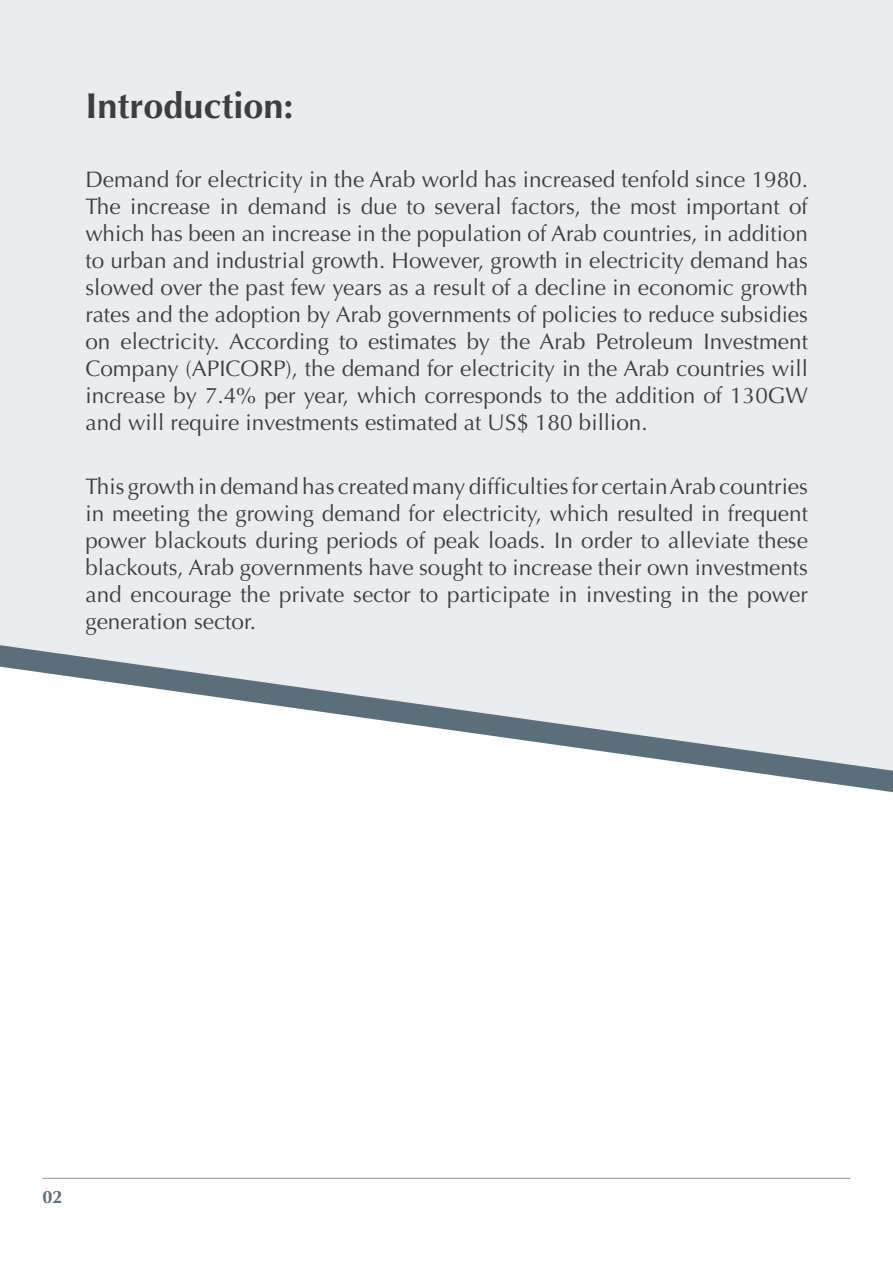
<style>
.page{position:relative;width:893px;height:1263px;background:#fff}
.page>*{position:absolute;margin:0;border:0;box-sizing:border-box;transform-origin:0 0}
.Heading{font:700 36px "Optima";color:#3e3e3f}
.Heading-2{font:22.5px/27px "Optima";color:#3e3e3f;text-align:justify}
.t1{font:700 18px "Optima";color:#5b6f7b}
</style>
<div class="page">
<hr style="left:43px;top:1178px;width:807px;height:1px;background:#939598">
<div style="left:0;top:0;width:893px;height:645px;background:#eaedf0"></div>
<svg style="left:0;top:645px;width:893px;height:147px"></svg>
<p class="Heading" style="left:85px;top:85px;width:210px">Introduction:</p>
<p class="Heading-2" style="left:85px;top:166px;width:724px">Demand for electricity in the Arab world has increased tenfold since 1980.<br>The increase in demand is due to several factors, the most important of which has been an increase in the population of Arab countries in, addition to urban and industrial growth. However, growth in electricity demand has slowed over the past few years as a result of a decline in economic growth rates and the adoption by Arab governments of policies to reduce subsidies on electricity. According to estimates by the Arab Petroleum Investment Company (APICORP ,) the demand for electricity in the Arab countries will increase by 7.4% per year, which corresponds to the addition of 130GW and will require investments estimated at US$ 180 billion.</p>
<p class="Heading-2" style="left:85px;top:473px;width:724px">ThisgrowthindemandhascreatedmanydifficultiesforcertainArabcountries in meeting the growing demand for electricity, which resulted in frequent power blackouts during periods of peak loads. In order to alleviate these blackouts, Arab governments have sought to increase their own investments and encourage the private sector to participate in investing in the power generation sector.</p>
<p class="t1" style="left:43px;top:1187px;width:22px">02</p>
</div>
